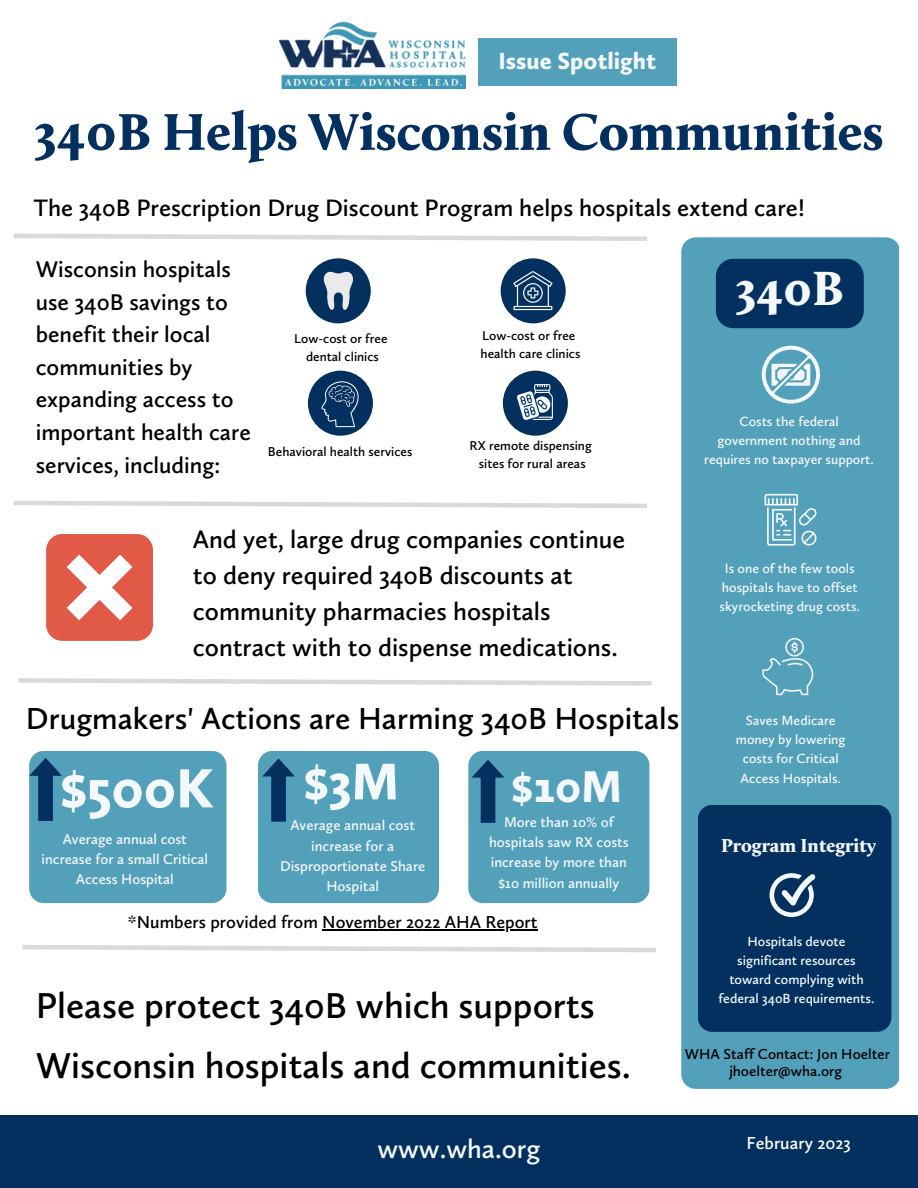
<style>
.page{position:relative;width:918px;height:1188px;background:#fff}
.page>*{position:absolute;margin:0;border:0;box-sizing:border-box;transform-origin:0 0}
.t1{font:900 57.15px "Calluna Sans";color:#f3f8fa}
.t2{font:900 53.55px "Calluna";color:#04305f}
.t3{font:900 53.4px "Calluna Sans";color:#f3f8fa}
.t4{font:900 49.65px "Calluna";color:#f3f8fa}
.t5{font:900 46.2px "Calluna Sans";color:#f3f8fa}
.t6{font:600 37.2px/60.3px "Calluna Sans";color:#000}
.t7{font:600 31.5px "Calluna Sans";color:#000}
.t8{font:600 27.6px "Calluna Sans";color:#f3f8fa}
.t9{font:600 25.95px/36px "Calluna Sans";color:#000}
.t10{font:600 24.6px "Calluna Sans";color:#000}
.t11{font:900 24.3px "Calluna Sans";color:#f3f8fa}
.t12{font:600 23.55px/32.7px "Calluna Sans";color:#000}
.t13{font:900 19.35px "Calluna";color:#f3f8fa}
.t14{font:600 18px "Calluna Sans";color:#000}
.t15{font:600 18px "Calluna Sans";color:#fff}
.t16{font:600 15px/16.8px "Calluna Sans";color:#000;text-align:center}
.t17{font:600 14.7px/20.2px "Calluna Sans";color:#f3f8fa;text-align:center}
.t18{font:600 13.8px/19.2px "Calluna Sans";color:#f3f8fa;text-align:center}
.t19{font:600 13.35px/17.9px "Calluna Sans";color:#000;text-align:center}
</style>
<div class="page">
<img style="left:280px;top:22px;width:185px;height:67px">
<div style="left:478px;top:39px;width:198px;height:47px;background:#53a0bb"></div>
<svg style="left:14px;top:500px;width:633px;height:8px"></svg>
<svg style="left:18px;top:678px;width:634px;height:8px"></svg>
<div style="left:0;top:1115px;width:918px;height:73px;background:#04305f"></div>
<div style="left:306px;top:258px;width:65px;height:65px;background:#04305f;border-radius:50%"></div>
<svg style="left:324px;top:272px;width:29px;height:38px"></svg>
<div style="left:501px;top:258px;width:65px;height:65px;background:#04305f;border-radius:50%"></div>
<svg style="left:513px;top:271px;width:40px;height:39px"></svg>
<div style="left:308px;top:371px;width:65px;height:65px;background:#04305f;border-radius:50%"></div>
<svg style="left:321px;top:381px;width:38px;height:46px"></svg>
<div style="left:503px;top:371px;width:65px;height:65px;background:#04305f;border-radius:50%"></div>
<svg style="left:517px;top:384px;width:36px;height:36px"></svg>
<svg style="left:22px;top:945px;width:634px;height:8px"></svg>
<div style="left:29px;top:751px;width:197px;height:152px;background:#53a0bb"></div>
<div style="left:258px;top:751px;width:181px;height:152px;background:#53a0bb"></div>
<div style="left:468px;top:751px;width:181px;height:152px;background:#53a0bb"></div>
<svg style="left:14px;top:233px;width:633px;height:8px"></svg>
<div style="left:46px;top:534px;width:107px;height:107px;background:#e05a47;border-radius:16px"></div>
<svg style="left:51px;top:554px;width:97px;height:83px"></svg>
<hr style="left:322px;top:929px;width:216px;height:1px;background:#000">
<div style="left:681px;top:237px;width:218px;height:852px;background:#53a0bb"></div>
<svg style="left:762px;top:638px;width:56px;height:78px;background:#61a7c0"></svg>
<div style="left:698px;top:805px;width:193px;height:227px;background:#04305f"></div>
<svg style="left:770px;top:873px;width:46px;height:71px"></svg>
<svg style="left:762px;top:346px;width:61px;height:75px"></svg>
<svg style="left:765px;top:494px;width:54px;height:70px;background:#73b1c7"></svg>
<div style="left:716px;top:259px;width:148px;height:69px;background:#04305f"></div>
<div style="left:713px;top:834px;width:171px;height:27px;background:#04305f;border-radius:7px"></div>
<h3 class="t11" style="left:499px;top:46px;width:159px">Issue Spotlight</h3>
<h2 class="t2" style="left:35px;top:110px;width:850px">340B Helps Wisconsin Communities</h2>
<h3 class="t10" style="left:34px;top:193px;width:773px">The 340B Prescription Drug Discount Program helps hospitals extend care!</h3>
<h3 class="t12" style="left:36px;top:253px;width:217px">Wisconsin hospitals use 340B savings to benefit their local communities by expanding access to important health care services, including:</h3>
<p class="t19" style="left:294px;top:329px;width:95px">Low-cost or free dental clinics</p>
<p class="t19" style="left:268px;top:443px;width:146px">Behavioral health services</p>
<p class="t19" style="left:481px;top:327px;width:101px;text-align:left">Low-cost or free health care clinics</p>
<p class="t19" style="left:470px;top:437px;width:124px">RX remote dispensing sites for rural areas</p>
<h3 class="t9" style="left:193px;top:521px;width:434px">And yet, large drug companies continue to deny required 340B discounts at community pharmacies hospitals contract with to dispense medications.</h3>
<h3 class="t7" style="left:26px;top:699px;width:655px">Drugmakers' Actions are Harming 340B Hospitals</h3>
<h1 class="t1" style="left:60px;top:754px;width:155px">$500K</h1>
<p class="t17" style="left:42px;top:829px;width:168px">Average annual cost increase for a small Critical<br>Access Hospital</p>
<h3 class="t3" style="left:303px;top:749px;width:97px">$3M</h3>
<p class="t17" style="left:280px;top:815px;width:147px">Average annual cost increase for a<br>Disproportionate Share<br>Hospital</p>
<h3 class="t5" style="left:511px;top:759px;width:112px">$10M</h3>
<p class="t17" style="left:489px;top:812px;width:141px">More than 10% of hospitals saw RX costs increase by more than $10 million annually</p>
<h3 class="t14" style="left:128px;top:911px;width:411px">*Numbers provided from November 2022 AHA Report</h3>
<h3 class="t4" style="left:736px;top:268px;width:110px">340B</h3>
<p class="t18" style="left:704px;top:411px;width:171px">Costs the federal government nothing and requires no taxpayer support.</p>
<p class="t18" style="left:720px;top:558px;width:142px">Is one of the few tools hospitals have to offset skyrocketing drug costs.</p>
<p class="t18" style="left:724px;top:576px;width:137px;text-align:left">Is one of the few tools hospitals have to off et</p>
<p class="t18" style="left:736px;top:711px;width:111px">Saves Medicare money by lowering costs for Critical<br>Access Hospitals.</p>
<p class="t18" style="left:738px;top:732px;width:111px">Saves Medicare money by lowering costs for Critical</p>
<h3 class="t13" style="left:721px;top:837px;width:156px">Program Integrity</h3>
<h3 class="t6" style="left:36px;top:975px;width:597px">Please protect 340B which supports<br>Wisconsin hospitals and communities.</h3>
<h3 class="t8" style="left:377px;top:1132px;width:165px">www.wha.org</h3>
<p class="t18" style="left:719px;top:932px;width:157px">Hospitals devote significant resources toward complying with federal 340B requirements.</p>
<p class="t16" style="left:685px;top:1045px;width:207px">WHA Staff Contact: Jon Hoelter jhoelter@wha.org</p>
<h3 class="t15" style="left:746px;top:1132px;width:106px">February 2023</h3>
</div>
